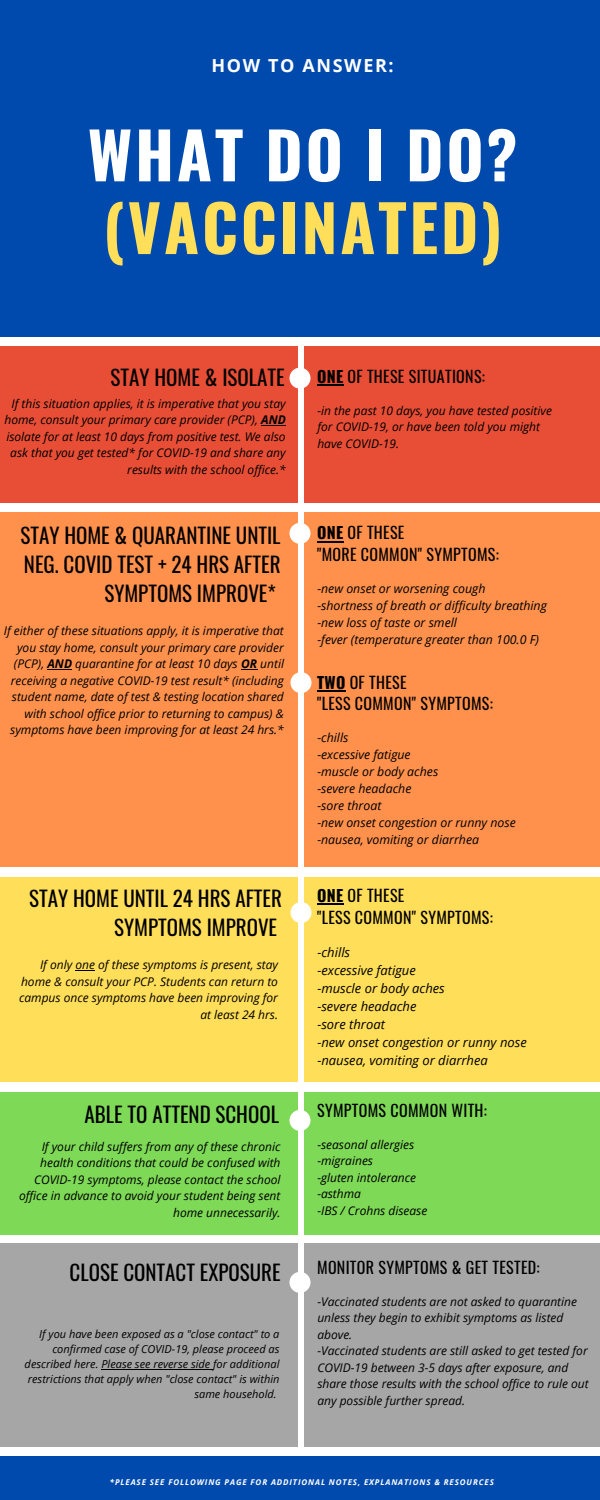
<style>
.page{position:relative;width:600px;height:1500px;background:#fff}
.page>*{position:absolute;margin:0;border:0;box-sizing:border-box;transform-origin:0 0}
.t1{font:700 64px "Oswald";letter-spacing:.045em;color:#ffde59}
.t2{font:700 64px "Oswald";letter-spacing:.045em;color:#fff}
.t3{font:21px/29.2px "Oswald";color:#000;text-align:right}
.t4{font:700 18px "Open Sans";letter-spacing:.09em;color:#fff}
.t5{font:16px "Oswald";letter-spacing:.02em;color:#000}
.t6{font:italic 13px "Open Sans";color:#000}
.t7{font:italic 12.3px "Open Sans";color:#000}
.t8{font:italic 12px/16.5px "Open Sans";color:#000;text-align:right}
.t9{font:italic 11px/15px "Open Sans";color:#000;text-align:right}
.t10{font:italic 700 8px "Open Sans";letter-spacing:.11em;color:#fff}
.s1{font-weight:700}
</style>
<div class="page">
<div style="left:0;top:0;width:600px;height:337px;background:#004aad"></div>
<div style="left:0;top:346px;width:600px;height:157px;background:#e84e36"></div>
<div style="left:0;top:877px;width:600px;height:205px;background:#ffde59"></div>
<div style="left:0;top:1092px;width:600px;height:142px;background:#7ed957"></div>
<div style="left:0;top:512px;width:600px;height:355px;background:#ff914d"></div>
<svg style="left:261px;top:425px;width:25px;height:1px"></svg>
<div style="left:290px;top:368px;width:21px;height:21px;background:#fff;border-radius:50%"></div>
<div style="left:290px;top:902px;width:21px;height:21px;background:#fff;border-radius:50%"></div>
<div style="left:290px;top:1110px;width:21px;height:21px;background:#fff;border-radius:50%"></div>
<div style="left:290px;top:523px;width:21px;height:21px;background:#fff;border-radius:50%"></div>
<svg style="left:317px;top:385px;width:27px;height:1px"></svg>
<svg style="left:76px;top:970px;width:19px;height:1px"></svg>
<svg style="left:317px;top:904px;width:27px;height:1px"></svg>
<svg style="left:47px;top:669px;width:25px;height:1px"></svg>
<svg style="left:241px;top:669px;width:16px;height:1px"></svg>
<svg style="left:317px;top:541px;width:27px;height:1px"></svg>
<div style="left:290px;top:672px;width:21px;height:21px;background:#fff;border-radius:50%"></div>
<hr style="left:317px;top:690px;width:29px;height:2px;background:#000">
<div style="left:0;top:1243px;width:600px;height:204px;background:#a6a6a6"></div>
<div style="left:298px;top:340px;width:6px;height:1124px;background:#fff"></div>
<div style="left:0;top:1457px;width:600px;height:43px;background:#004aad"></div>
<hr style="left:101px;top:1369px;width:112px;height:1px;background:#000">
<div style="left:290px;top:1272px;width:21px;height:21px;background:#fff;border-radius:50%"></div>
<p class="t4" style="left:212px;top:53px;width:184px">HOW TO ANSWER:</p>
<p class="t2" style="left:88px;top:105px;width:431px">WHAT DO I DO?</p>
<p class="t1" style="left:103px;top:178px;width:400px">(VACCINATED)</p>
<p class="t3" style="left:111px;top:362px;width:176px">STAY HOME &amp; ISOLATE</p>
<p class="t8" style="left:4px;top:395px;width:283px">If this situation applies, it is imperative that you stay home, consult your primary care provider (PCP), <span class="s1">AND </span>isolate for at least 10 days from positive test. We also ask that you get tested* for COVID-19 and share any results with the school office.*</p>
<p class="t3" style="left:20px;top:519px;width:262px">STAY HOME &amp; QUARANTINE UNTIL<br>NEG. COVID TEST + 24 HRS AFTER<br>SYMPTOMS IMPROVE*</p>
<p class="t8" style="left:4px;top:622px;width:282px">If either of these situations apply, it is imperative that you stay home, consult your primary care provider (PCP), <span class="s1">AND</span> quarantine for at least 10 days <span class="s1">OR</span> until receiving a negative COVID-19 test result* (including student name, date of test &amp; testing location shared with school office prior to returning to campus) &amp; symptoms have been improving for at least 24 hrs.*</p>
<p class="t3" style="left:29px;top:883px;width:254px">STAY HOME UNTIL 24 HRS AFTER<br>SYMPTOMS IMPROVE</p>
<p class="t8" style="left:19px;top:956px;width:261px">If only one of these symptoms is present, stay home &amp; consult your PCP. Students can return to campus once symptoms have been improving for at least 24 hrs.</p>
<p class="t3" style="left:85px;top:1099px;width:196px">ABLE TO ATTEND SCHOOL</p>
<p class="t8" style="left:19px;top:1138px;width:263px">If your child suffers from any of these chronic health conditions that could be confused with COVID-19 symptoms, please contact the school office in advance to avoid your student being sent home unnecessarily.</p>
<p class="t3" style="left:70px;top:1257px;width:213px">CLOSE CONTACT EXPOSURE</p>
<p class="t9" style="left:25px;top:1326px;width:256px">If you have been exposed as a "close contact" to a confirmed case of COVID-19, please proceed as described here. Please see reverse side for additional restrictions that apply when "close contact" is within same household.</p>
<p class="t5" style="left:317px;top:364px;width:169px"><span class="s1">ONE</span> OF THESE SITUATIONS:</p>
<p class="t8" style="left:317px;top:402px;width:236px;text-align:left">-in the past 10 days, you have tested positive for COVID-19, or have been told you might have COVID-19.</p>
<p class="t5" style="left:317px;top:520px;width:89px"><span class="s1">ONE</span> OF THESE</p>
<p class="t5" style="left:317px;top:542px;width:183px">"MORE COMMON" SYMPTOMS:</p>
<p class="t7" style="left:317px;top:579px;width:170px">-new onset or worsening cough</p>
<p class="t7" style="left:317px;top:597px;width:231px">-shortness of breath or difficulty breathing</p>
<p class="t7" style="left:317px;top:614px;width:141px">-new loss of taste or smell</p>
<p class="t7" style="left:317px;top:631px;width:223px">-fever (temperature greater than 100.0 F)</p>
<p class="t5" style="left:317px;top:669px;width:91px"><span class="s1">TWO</span> OF THESE</p>
<p class="t5" style="left:317px;top:691px;width:177px">"LESS COMMON" SYMPTOMS:</p>
<p class="t7" style="left:317px;top:729px;width:33px">-chills</p>
<p class="t7" style="left:317px;top:746px;width:95px">-excessive fatigue</p>
<p class="t7" style="left:317px;top:763px;width:122px">-muscle or body aches</p>
<p class="t7" style="left:317px;top:780px;width:96px">-severe headache</p>
<p class="t7" style="left:317px;top:797px;width:66px">-sore throat</p>
<p class="t7" style="left:317px;top:814px;width:200px">-new onset congestion or runny nose</p>
<p class="t7" style="left:317px;top:831px;width:163px">-nausea, vomiting or diarrhea</p>
<p class="t5" style="left:317px;top:883px;width:89px"><span class="s1">ONE</span> OF THESE</p>
<p class="t5" style="left:317px;top:905px;width:177px">"LESS COMMON" SYMPTOMS:</p>
<p class="t6" style="left:317px;top:943px;width:34px">-chills</p>
<p class="t6" style="left:317px;top:961px;width:100px">-excessive fatigue</p>
<p class="t6" style="left:317px;top:979px;width:129px">-muscle or body aches</p>
<p class="t6" style="left:317px;top:997px;width:101px">-severe headache</p>
<p class="t6" style="left:317px;top:1015px;width:69px">-sore throat</p>
<p class="t6" style="left:317px;top:1033px;width:211px">-new onset congestion or runny nose</p>
<p class="t6" style="left:317px;top:1051px;width:172px">-nausea, vomiting or diarrhea</p>
<p class="t5" style="left:317px;top:1098px;width:171px">SYMPTOMS COMMON WITH:</p>
<p class="t8" style="left:317px;top:1136px;width:98px">-seasonal allergies</p>
<p class="t8" style="left:317px;top:1153px;width:57px">-migraines</p>
<p class="t8" style="left:317px;top:1169px;width:100px">-gluten intolerance</p>
<p class="t8" style="left:317px;top:1186px;width:45px">-asthma</p>
<p class="t8" style="left:317px;top:1202px;width:112px">-IBS / Crohns disease</p>
<p class="t5" style="left:317px;top:1255px;width:224px">MONITOR SYMPTOMS &amp; GET TESTED:</p>
<p class="t8" style="left:317px;top:1293px;width:261px;text-align:left">-Vaccinated students are not asked to quarantine unless they begin to exhibit symptoms as listed above.</p>
<p class="t8" style="left:317px;top:1342px;width:273px;text-align:left">-Vaccinated students are still asked to get tested for COVID-19 between 3-5 days after exposure, and share those results with the school office to rule out any possible further spread.</p>
<p class="t10" style="left:110px;top:1476px;width:386px">*PLEASE SEE FOLLOWING PAGE FOR ADDITIONAL NOTES, EXPLANATIONS &amp; RESOURCES</p>
</div>
